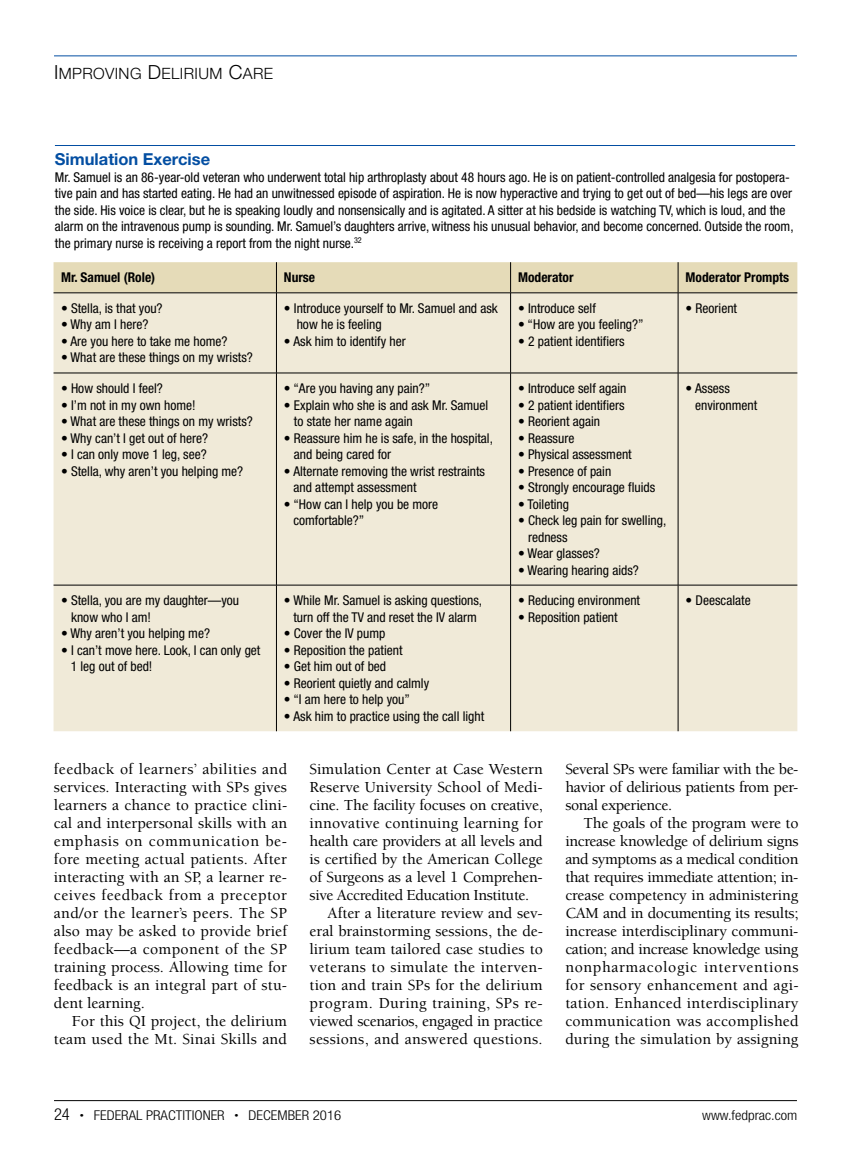
<style>
.page{position:relative;width:851px;height:1161px;background:#fff}
.page>*{position:absolute;margin:0;border:0;box-sizing:border-box;transform-origin:0 0}
.t1{font:700 16.5px "Helvetica Neue LT Std";color:#034ea2}
.t2{font:500 15.75px/18px "Berkeley Std";color:#000;text-align:justify}
.t3{font:500 15.75px "Berkeley Std";letter-spacing:-.025em;color:#000}
.t4{font:500 15.75px "Berkeley Std";letter-spacing:.02em;color:#000}
.t5{font:500 15.75px "Berkeley Std";letter-spacing:-.02em;color:#000}
.t6{font:15.6px "Helvetica Neue LT Std Lt SC800";letter-spacing:.025em;color:#000}
.t7{font:condensed 13.5px/16.5px "Helvetica Neue LT Std";color:#000}
.t8{font:300 condensed 13.5px "Helvetica Neue LT Std";color:#000;scale:1.1 1}
.t9{font:700 condensed 13.5px "Helvetica Neue LT Std";color:#000}
.s1{font-size:19.5px}
.s2{font-size:16.5px}
.s3{font-size:7.5px}
</style>
<div class="page">
<hr style="left:54px;top:56px;width:742px;height:1px;background:#034ea2">
<hr style="left:54px;top:1100px;width:742px;height:1px;background:#000">
<svg style="left:54px;top:262px;width:743px;height:31px;background:#e0d6b4"></svg>
<div style="left:54px;top:294px;width:743px;height:437px;background:#f0ead8"></div>
<hr style="left:276px;top:262px;width:1px;height:31px;background:#000">
<hr style="left:510px;top:262px;width:1px;height:31px;background:#000">
<hr style="left:677px;top:262px;width:1px;height:31px;background:#000">
<hr style="left:54px;top:293px;width:222px;height:1px;background:#000">
<hr style="left:276px;top:293px;width:234px;height:1px;background:#000">
<hr style="left:276px;top:293px;width:1px;height:80px;background:#000">
<hr style="left:510px;top:293px;width:168px;height:1px;background:#000">
<hr style="left:510px;top:293px;width:1px;height:80px;background:#000">
<hr style="left:678px;top:293px;width:119px;height:1px;background:#000">
<hr style="left:677px;top:293px;width:1px;height:80px;background:#000">
<hr style="left:54px;top:373px;width:222px;height:1px;background:#000">
<hr style="left:276px;top:373px;width:234px;height:1px;background:#000">
<hr style="left:276px;top:373px;width:1px;height:212px;background:#000">
<hr style="left:510px;top:373px;width:168px;height:1px;background:#000">
<hr style="left:510px;top:373px;width:1px;height:212px;background:#000">
<hr style="left:678px;top:373px;width:119px;height:1px;background:#000">
<hr style="left:677px;top:373px;width:1px;height:212px;background:#000">
<hr style="left:54px;top:585px;width:222px;height:1px;background:#000">
<hr style="left:276px;top:585px;width:234px;height:1px;background:#000">
<hr style="left:276px;top:585px;width:1px;height:146px;background:#000">
<hr style="left:510px;top:585px;width:168px;height:1px;background:#000">
<hr style="left:510px;top:585px;width:1px;height:146px;background:#000">
<hr style="left:678px;top:585px;width:119px;height:1px;background:#000">
<hr style="left:677px;top:585px;width:1px;height:146px;background:#000">
<hr style="left:55px;top:145px;width:740px;height:1px;background:#034ea2">
<p class="t6" style="left:54px;top:64px;width:221px"><span class="s1">I</span>MPROVING <span class="s1">D</span>ELIRIUM <span class="s1">C</span>ARE</p>
<p class="t1" style="left:55px;top:149px;width:157px">Simulation Exercise</p>
<p class="t7" style="left:55px;top:169px;width:740px">Mr. Samuel is an 86-year-old veteran who underwent total hip arthroplasty about 48 hours ago. He is on patient-controlled analgesia for postopera&shy;tive pain and has started eating. He had an unwitnessed episode of aspiration. He is now hyperactive and trying to get out of bed—his legs are over the side. His voice is clear, but he is speaking loudly and nonsensically and is agitated. A sitter at his bedside is watching TV, which is loud, and the alarm on the intravenous pump is sounding. Mr. Samuel’s daughters arrive, witness his unusual behavior, and become concerned. Outside the room, the primary nurse is receiving a report from the night nurse.<sup>32</sup></p>
<p class="t9" style="left:61px;top:269px;width:96px">Mr. Samuel (Role)</p>
<p class="t9" style="left:284px;top:269px;width:33px">Nurse</p>
<p class="t9" style="left:518px;top:269px;width:57px">Moderator</p>
<p class="t9" style="left:685px;top:269px;width:105px">Moderator Prompts</p>
<p class="t7" style="left:61px;top:300px;width:103px">• Stella, is that you?</p>
<p class="t7" style="left:61px;top:316px;width:89px">• Why am I here?</p>
<p class="t7" style="left:61px;top:333px;width:168px">• Are you here to take me home?</p>
<p class="t7" style="left:61px;top:349px;width:193px">• What are these things on my wrists?</p>
<p class="t7" style="left:297px;top:300px;width:203px;text-indent:-13px">• Introduce yourself to Mr. Samuel and ask how he is feeling</p>
<p class="t7" style="left:284px;top:333px;width:123px">• Ask him to identify her</p>
<p class="t7" style="left:518px;top:300px;width:79px">• Introduce self</p>
<p class="t7" style="left:518px;top:316px;width:127px">• “How are you feeling?”</p>
<p class="t7" style="left:518px;top:333px;width:108px">• 2 patient identifiers</p>
<p class="t7" style="left:685px;top:300px;width:53px">• Reorient</p>
<p class="t7" style="left:61px;top:380px;width:103px">• How should I feel?</p>
<p class="t7" style="left:61px;top:396px;width:136px">• I’m not in my own home!</p>
<p class="t7" style="left:61px;top:413px;width:193px">• What are these things on my wrists?</p>
<p class="t7" style="left:61px;top:429px;width:149px">• Why can’t I get out of here?</p>
<p class="t7" style="left:61px;top:446px;width:147px">• I can only move 1 leg, see?</p>
<p class="t7" style="left:61px;top:462px;width:184px">• Stella, why aren’t you helping me?</p>
<p class="t7" style="left:284px;top:380px;width:148px">• “Are you having any pain?”</p>
<p class="t7" style="left:294px;top:396px;width:196px;text-indent:-10px">• Explain who she is and ask Mr. Samuel to state her name again</p>
<p class="t7" style="left:294px;top:429px;width:200px;text-indent:-10px">• Reassure him he is safe, in the hospital, and being cared for</p>
<p class="t7" style="left:293px;top:462px;width:193px;text-indent:-9px">• Alternate removing the wrist restraints and attempt assessment</p>
<p class="t7" style="left:293px;top:495px;width:146px;text-indent:-9px">• “How can I help you be more comfortable?”</p>
<p class="t7" style="left:71px;top:592px;width:170px;text-indent:-10px">• Stella, you are my daughter—you know who I am!</p>
<p class="t7" style="left:61px;top:625px;width:150px">• Why aren’t you helping me?</p>
<p class="t7" style="left:71px;top:642px;width:191px;text-indent:-10px">• I can’t move here. Look, I can only get<br>1 leg out of bed!</p>
<p class="t7" style="left:284px;top:592px;width:200px;text-align:center">• While Mr. Samuel is asking questions, turn off the TV and reset the IV alarm</p>
<p class="t7" style="left:284px;top:625px;width:103px">• Cover the IV pump</p>
<p class="t7" style="left:284px;top:642px;width:120px">• Reposition the patient</p>
<p class="t7" style="left:284px;top:658px;width:104px">• Get him out of bed</p>
<p class="t7" style="left:284px;top:675px;width:147px">• Reorient quietly and calmly</p>
<p class="t7" style="left:284px;top:691px;width:127px">• “I am here to help you”</p>
<p class="t7" style="left:284px;top:708px;width:202px">• Ask him to practice using the call light</p>
<p class="t7" style="left:518px;top:380px;width:110px">• Introduce self again</p>
<p class="t7" style="left:518px;top:396px;width:108px">• 2 patient identifiers</p>
<p class="t7" style="left:518px;top:413px;width:84px">• Reorient again</p>
<p class="t7" style="left:518px;top:429px;width:58px">• Reassure</p>
<p class="t7" style="left:518px;top:446px;width:115px">• Physical assessment</p>
<p class="t7" style="left:518px;top:462px;width:95px">• Presence of pain</p>
<p class="t7" style="left:518px;top:479px;width:139px">• Strongly encourage fluids</p>
<p class="t7" style="left:518px;top:495px;width:52px">• Toileting</p>
<p class="t7" style="left:528px;top:512px;width:140px;text-indent:-10px">• Check leg pain for swelling, redness</p>
<p class="t7" style="left:518px;top:545px;width:83px">• Wear glasses?</p>
<p class="t7" style="left:518px;top:561px;width:122px">• Wearing hearing aids?</p>
<p class="t7" style="left:518px;top:592px;width:123px">• Reducing environment</p>
<p class="t7" style="left:518px;top:609px;width:101px">• Reposition patient</p>
<p class="t7" style="left:695px;top:380px;width:64px;text-indent:-9px">• Assess environment</p>
<p class="t7" style="left:685px;top:592px;width:67px">• Deescalate</p>
<p class="t2" style="left:54px;top:760px;width:235px">feedback of learners’ abilities and services. Interacting with SPs gives learners a chance to practice clini&shy;cal and interpersonal skills with an emphasis on communication be&shy;fore meeting actual patients. After interacting with an SP, a learner re&shy;ceives feedback from a preceptor and/or the learner’s peers. The SP also may be asked to provide brief feedback—a component of the SP training process. Allowing time for feedback is an integral part of stu&shy;dent learning.</p>
<p class="t2" style="left:54px;top:1012px;width:234px;text-align:right">For this QI project, the delirium team used the Mt. Sinai Skills and</p>
<p class="t2" style="left:309px;top:760px;width:235px">Simulation Center at Case Western</p>
<p class="t2" style="left:309px;top:778px;width:234px">Reserve University School of Medi-</p>
<p class="t5" style="left:309px;top:797px;width:235px">cine. The facility focuses on creative,</p>
<p class="t2" style="left:309px;top:814px;width:235px">innovative continuing learning for</p>
<p class="t3" style="left:309px;top:833px;width:234px">health care providers at all levels and</p>
<p class="t2" style="left:309px;top:850px;width:235px">is certified by the American College</p>
<p class="t5" style="left:309px;top:869px;width:234px">of Surgeons as a level 1 Comprehen-</p>
<p class="t3" style="left:309px;top:887px;width:221px">sive Accredited Education Institute.</p>
<p class="t2" style="left:327px;top:904px;width:217px">After a literature review and sev-</p>
<p class="t2" style="left:309px;top:922px;width:235px">eral brainstorming sessions, the de-</p>
<p class="t2" style="left:309px;top:940px;width:235px">lirium team tailored case studies to</p>
<p class="t4" style="left:309px;top:959px;width:235px">veterans to simulate the interven-</p>
<p class="t2" style="left:309px;top:976px;width:234px">tion and train SPs for the delirium</p>
<p class="t4" style="left:309px;top:995px;width:234px">program. During training, SPs re-</p>
<p class="t3" style="left:309px;top:1013px;width:235px">viewed scenarios, engaged in practice</p>
<p class="t4" style="left:309px;top:1031px;width:234px">sessions, and answered questions.</p>
<p class="t2" style="left:565px;top:760px;width:235px">Several SPs were familiar with the be&shy;havior of delirious patients from per&shy;sonal experience.</p>
<p class="t2" style="left:565px;top:814px;width:235px;text-indent:18px">The goals of the program were to increase knowledge of delirium signs and symptoms as a medical condition that requires immediate attention; in&shy;crease competency in administering CAM and in documenting its results; increase interdisciplinary communi&shy;cation; and increase knowledge using nonpharmacologic interventions for sensory enhancement and agi&shy;tation. Enhanced interdisciplinary communication was accomplished during the simulation by assigning</p>
<p class="t8" style="left:54px;top:1107px;width:262px"><span class="s2">24</span> <span class="s3">•</span> FEDERAL PRACTITIONER <span class="s3">•</span> DECEMBER 2016</p>
<p class="t8" style="left:702px;top:1107px;width:88px">www.fedprac.com</p>
</div>
